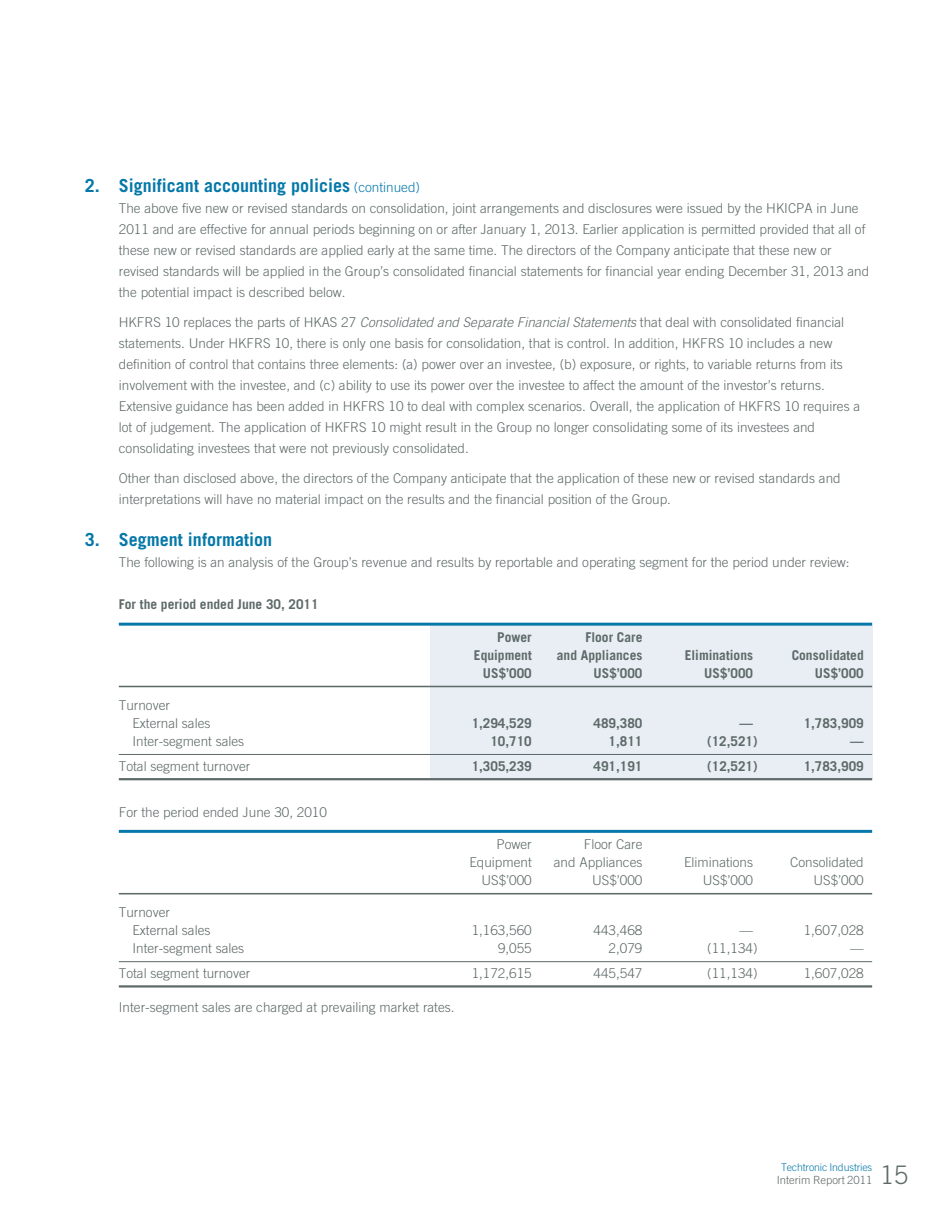
<style>
.page{position:relative;width:936px;height:1212px;background:#fff}
.page>*{position:absolute;margin:0;border:0;box-sizing:border-box;transform-origin:0 0}
.t1{font:300 25.5px "Trade Gothic";color:#5d6a68}
.t2{font:700 18px "Trade Gothic";color:#0578a9}
.t3{font:300 13.5px/21px "Trade Gothic";color:#5d6a68}
.t4{font:700 13.5px "Trade Gothic";color:#5d6a68}
.t5{font:300 11.25px "Trade Gothic";color:#5d6a68}
.t6{font:300 10.5px "Trade Gothic";letter-spacing:-.01em;color:#0578a9}
.s1{font-family:"Trade Gothic LT Std";font-weight:300;font-size:13.5px}
.s2{font-style:italic}
</style>
<div class="page">
<div style="left:430px;top:625px;width:442px;height:154px;background:#e9edf4"></div>
<hr style="left:119px;top:623px;width:753px;height:3px;background:#0578a9">
<hr style="left:119px;top:686px;width:753px;height:1px;background:#5d6a68">
<hr style="left:119px;top:754px;width:753px;height:1px;background:#5d6a68">
<hr style="left:119px;top:778px;width:753px;height:2px;background:#5d6a68">
<hr style="left:119px;top:830px;width:753px;height:3px;background:#0578a9">
<hr style="left:119px;top:893px;width:753px;height:1px;background:#5d6a68">
<hr style="left:119px;top:961px;width:753px;height:1px;background:#5d6a68">
<hr style="left:119px;top:985px;width:753px;height:3px;background:#5d6a68">
<h2 class="t2" style="left:85px;top:179px;width:337px">2. Significant accounting policies <span class="s1">(continued)</span></h2>
<p class="t3" style="left:119px;top:199px;width:752px">The above five new or revised standards on consolidation, joint arrangements and disclosures were issued by the HKICPA in June 2011 and are effective for annual periods beginning on or after January 1, 2013. Earlier application is permitted provided that all of these new or revised standards are applied early at the same time. The directors of the Company anticipate that these new or revised standards will be applied in the Group’s consolidated financial statements for financial year ending December 31, 2013 and the potential impact is described below.</p>
<p class="t3" style="left:119px;top:313px;width:743px">HKFRS 10 replaces the parts of HKAS 27 <span class="s2">Consolidated and Separate Financial Statements</span> that deal with consolidated financial statements. Under HKFRS 10, there is only one basis for consolidation, that is control. In addition, HKFRS 10 includes a new definition of control that contains three elements: (a) power over an investee, (b) exposure, or rights, to variable returns from its involvement with the investee, and (c) ability to use its power over the investee to affect the amount of the investor’s returns.<br>Extensive guidance has been added in HKFRS 10 to deal with complex scenarios. Overall, the application of HKFRS 10 requires a lot of judgement. The application of HKFRS 10 might result in the Group no longer consolidating some of its investees and consolidating investees that were not previously consolidated.</p>
<p class="t3" style="left:119px;top:469px;width:723px">Other than disclosed above, the directors of the Company anticipate that the application of these new or revised standards and interpretations will have no material impact on the results and the financial position of the Group.</p>
<h2 class="t2" style="left:85px;top:533px;width:189px">3. Segment information</h2>
<p class="t3" style="left:119px;top:553px;width:732px">The following is an analysis of the Group’s revenue and results by reportable and operating segment for the period under review:</p>
<p class="t4" style="left:119px;top:600px;width:201px">For the period ended June 30, 2011</p>
<p class="t4" style="left:497px;top:632px;width:36px">Power</p>
<p class="t4" style="left:585px;top:632px;width:59px">Floor Care</p>
<p class="t4" style="left:474px;top:650px;width:59px">Equipment</p>
<p class="t4" style="left:557px;top:650px;width:87px">and Appliances</p>
<p class="t4" style="left:685px;top:650px;width:70px">Eliminations</p>
<p class="t4" style="left:792px;top:650px;width:74px">Consolidated</p>
<p class="t4" style="left:483px;top:668px;width:50px">US$’000</p>
<p class="t4" style="left:594px;top:668px;width:50px">US$’000</p>
<p class="t4" style="left:704px;top:668px;width:50px">US$’000</p>
<p class="t4" style="left:815px;top:668px;width:50px">US$’000</p>
<p class="t3" style="left:132px;top:697px;width:80px;line-height:18px;text-indent:-14px">Turnover<br>External sales</p>
<p class="t4" style="left:472px;top:718px;width:62px">1,294,529</p>
<p class="t4" style="left:594px;top:718px;width:50px">489,380</p>
<p class="t4" style="left:740px;top:718px;width:15px">—</p>
<p class="t4" style="left:804px;top:718px;width:62px">1,783,909</p>
<p class="t3" style="left:132px;top:731px;width:113px">Inter-segment sales</p>
<p class="t4" style="left:490px;top:736px;width:43px">10,710</p>
<p class="t4" style="left:609px;top:736px;width:35px">1,811</p>
<p class="t4" style="left:707px;top:736px;width:52px">(12,521)</p>
<p class="t4" style="left:850px;top:736px;width:15px">—</p>
<p class="t3" style="left:119px;top:757px;width:133px">Total segment turnover</p>
<p class="t4" style="left:472px;top:761px;width:62px">1,305,239</p>
<p class="t4" style="left:594px;top:761px;width:50px">491,191</p>
<p class="t4" style="left:707px;top:761px;width:52px">(12,521)</p>
<p class="t4" style="left:804px;top:761px;width:62px">1,783,909</p>
<p class="t3" style="left:119px;top:803px;width:210px">For the period ended June 30, 2010</p>
<p class="t3" style="left:496px;top:835px;width:37px">Power</p>
<p class="t3" style="left:584px;top:835px;width:60px">Floor Care</p>
<p class="t3" style="left:469px;top:853px;width:64px">Equipment</p>
<p class="t3" style="left:554px;top:853px;width:90px">and Appliances</p>
<p class="t3" style="left:684px;top:853px;width:71px">Eliminations</p>
<p class="t3" style="left:790px;top:853px;width:75px">Consolidated</p>
<p class="t3" style="left:481px;top:871px;width:52px">US$’000</p>
<p class="t3" style="left:592px;top:871px;width:52px">US$’000</p>
<p class="t3" style="left:703px;top:871px;width:52px">US$’000</p>
<p class="t3" style="left:813px;top:871px;width:52px">US$’000</p>
<p class="t3" style="left:132px;top:904px;width:80px;line-height:18px;text-indent:-14px">Turnover<br>External sales</p>
<p class="t3" style="left:472px;top:921px;width:62px">1,163,560</p>
<p class="t3" style="left:594px;top:921px;width:50px">443,468</p>
<p class="t3" style="left:740px;top:921px;width:15px">—</p>
<p class="t3" style="left:804px;top:921px;width:62px">1,607,028</p>
<p class="t3" style="left:132px;top:939px;width:113px">Inter-segment sales</p>
<p class="t3" style="left:498px;top:939px;width:35px">9,055</p>
<p class="t3" style="left:609px;top:939px;width:35px">2,079</p>
<p class="t3" style="left:707px;top:939px;width:52px">(11,134)</p>
<p class="t3" style="left:850px;top:939px;width:15px">—</p>
<p class="t3" style="left:119px;top:964px;width:133px">Total segment turnover</p>
<p class="t3" style="left:472px;top:964px;width:62px">1,172,615</p>
<p class="t3" style="left:594px;top:964px;width:50px">445,547</p>
<p class="t3" style="left:707px;top:964px;width:52px">(11,134)</p>
<p class="t3" style="left:804px;top:964px;width:62px">1,607,028</p>
<p class="t3" style="left:119px;top:998px;width:337px">Inter-segment sales are charged at prevailing market rates.</p>
<p class="t6" style="left:781px;top:1163px;width:93px">Techtronic Industries</p>
<p class="t5" style="left:777px;top:1176px;width:97px">Interim Report 2011</p>
<h1 class="t1" style="left:880px;top:1166px;width:30px">15</h1>
</div>
